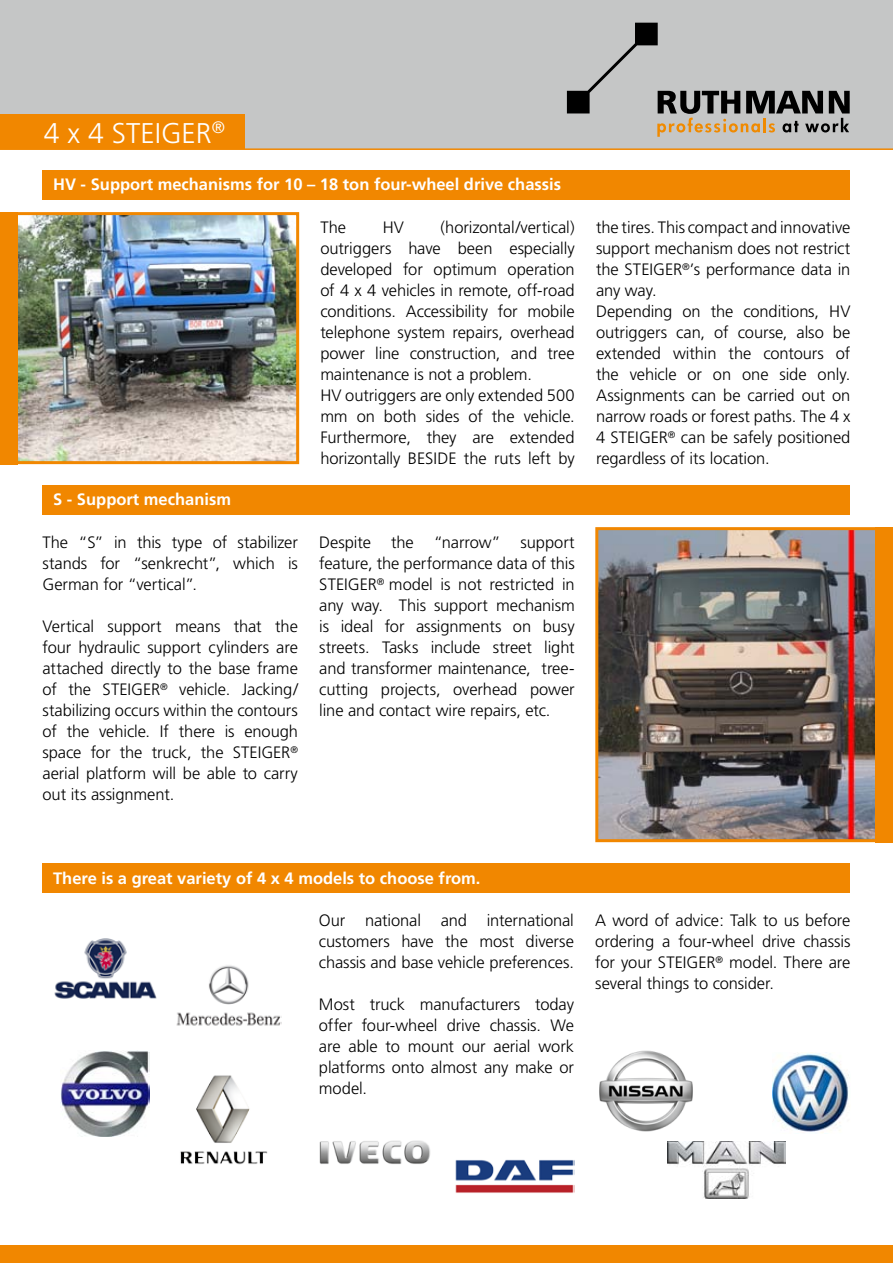
<style>
.page{position:relative;width:893px;height:1263px;background:#fff}
.page>*{position:absolute;margin:0;border:0;box-sizing:border-box;transform-origin:0 0}
.t1{font:300 28.5px "Frutiger";color:#fff}
.t2{font:300 16.5px/21px "Frutiger";letter-spacing:-.005em;color:#000;text-align:justify}
.t3{font:700 16.5px "Frutiger";color:#fff}
.t4{font:300 9.6px "Frutiger";color:#000}
</style>
<div class="page">
<div style="left:0;top:0;width:893px;height:150px;background:#c5c6c6"></div>
<div style="left:0;top:1246px;width:893px;height:17px;background:#f18700"></div>
<svg style="left:567px;top:23px;width:283px;height:114px;background:#acaba9"></svg>
<div style="left:0;top:114px;width:244px;height:34px;background:#f18700"></div>
<img style="left:668px;top:1142px;width:117px;height:56px">
<img style="left:319px;top:1140px;width:111px;height:24px">
<div style="left:43px;top:170px;width:807px;height:30px;background:#f18700"></div>
<div style="left:43px;top:485px;width:807px;height:30px;background:#f18700"></div>
<div style="left:43px;top:863px;width:807px;height:30px;background:#f18700"></div>
<img style="left:18px;top:216px;width:277px;height:244px">
<div style="left:11px;top:212px;width:288px;height:252px;border:3px solid #f18700"></div>
<div style="left:1px;top:212px;width:17px;height:252px;background:#f18700"></div>
<img style="left:595px;top:527px;width:281px;height:315px">
<div style="left:876px;top:527px;width:17px;height:315px;background:#f18700"></div>
<img style="left:455px;top:1159px;width:119px;height:34px">
<img style="left:176px;top:965px;width:105px;height:61px">
<img style="left:54px;top:938px;width:103px;height:61px">
<img style="left:61px;top:1050px;width:89px;height:86px">
<img style="left:599px;top:1050px;width:94px;height:82px">
<img style="left:180px;top:1075px;width:88px;height:90px">
<img style="left:772px;top:1053px;width:77px;height:80px">
<h1 class="t1" style="left:44px;top:117px;width:183px">4 x 4 Steiger<sup>®</sup></h1>
<p class="t3" style="left:53px;top:174px;width:509px">HV - Support mechanisms for 10 – 18 ton four-wheel drive chassis</p>
<p class="t3" style="left:53px;top:490px;width:179px">S - Support mechanism</p>
<p class="t2" style="left:43px;top:532px;width:257px">The “S” in this type of stabilizer stands for “senkrecht”, which is German for “vertical”.</p>
<p class="t2" style="left:43px;top:616px;width:257px">Vertical support means that the four hydraulic support cylinders are attached directly to the base frame of the STEIGER</p>
<p class="t2" style="left:43px;top:679px;width:257px;text-indent:118px"><sup>®</sup> vehicle. Jacking/ stabilizing occurs within the contours of the vehicle. If there is enough space for the truck, the STEIGER</p>
<p class="t4" style="left:290px;top:744px;width:9px">®</p>
<p class="t2" style="left:43px;top:763px;width:257px">aerial platform will be able to carry out its assignment.</p>
<p class="t2" style="left:320px;top:217px;width:256px;text-align:left;text-indent:120px">(horizontal/vertical) outriggers have been especially developed for optimum operation of 4 x 4 vehicles in remote, off-road conditions. Accessibility for mobile telephone system repairs, overhead power line construction, and tree maintenance is not a problem.<br>HV outriggers are only extended 500 mm on both sides of the vehicle.<br>Furthermore, they are extended horizontally BESI DE the ruts left by</p>
<p class="t2" style="left:596px;top:217px;width:256px">the tires. This compact and innovative support mechanism does not restrict the STEIGER</p>
<p class="t2" style="left:320px;top:217px;width:27px">The</p>
<p class="t2" style="left:383px;top:217px;width:23px">HV</p>
<p class="t2" style="left:682px;top:259px;width:170px"><sup>®</sup>’s performance data in</p>
<p class="t2" style="left:596px;top:280px;width:256px;text-align:left">any way.<br>Depending on the conditions, HV outriggers can, of course, also be extended within the contours of the vehicle or on one side only.<br>Assignments can be carried out on narrow roads or forest paths. The 4 x<br>4 STEIGER</p>
<p class="t2" style="left:596px;top:427px;width:256px;text-indent:72px"><sup>®</sup> can be safely positioned regardless of its location.</p>
<p class="t2" style="left:319px;top:532px;width:257px">Despite the “narrow” support feature, the performance data of this STEIGER</p>
<p class="t2" style="left:319px;top:574px;width:257px;text-indent:58px"><sup>®</sup> model is not restricted in any way. This support mechanism is ideal for assignments on busy streets. Tasks include street light and transformer maintenance, tree&shy;cutting projects, overhead power line and contact wire repairs, etc.</p>
<p class="t3" style="left:53px;top:868px;width:429px">There is a great variety of 4 x 4 models to choose from.</p>
<p class="t2" style="left:319px;top:910px;width:257px">Our national and international customers have the most diverse chassis and base vehicle preferences.</p>
<p class="t2" style="left:319px;top:994px;width:257px">Most truck manufacturers today offer four-wheel drive chassis. We are able to mount our aerial work platforms onto almost any make or model.</p>
<p class="t2" style="left:595px;top:910px;width:257px">A word of advice: Talk to us before ordering a four-wheel drive chassis for your STEIGER</p>
<p class="t2" style="left:595px;top:952px;width:257px;text-indent:120px"><sup>®</sup> model. There are several things to consider.</p>
</div>
